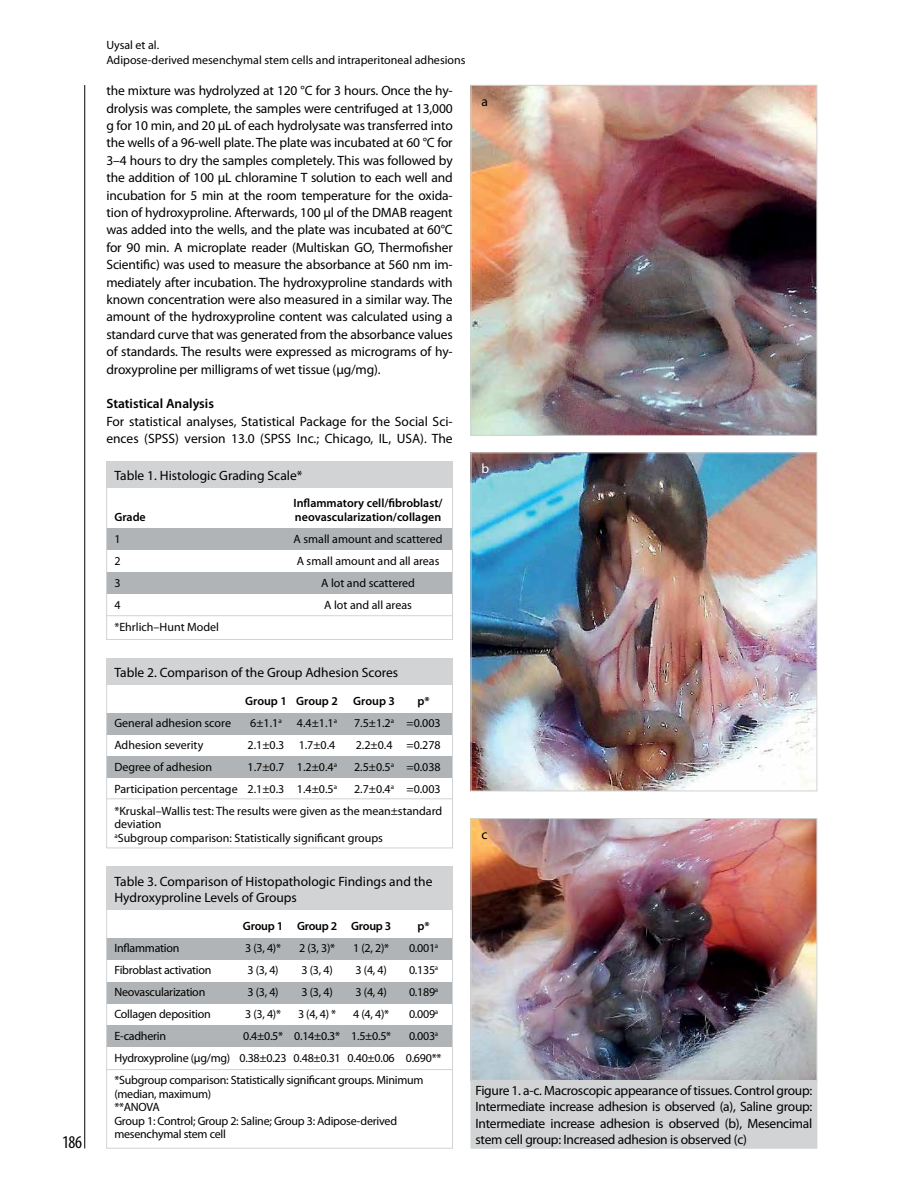
<style>
.page{position:relative;width:915px;height:1191px;background:#fff}
.page>*{position:absolute;margin:0;border:0;box-sizing:border-box;transform-origin:0 0}
.t1{font:condensed 18px "Myriad Pro";color:#000}
.t2{font:13.5px/17.4px "Myriad Pro";color:#000;text-align:justify}
.t3{font:600 13.5px "Myriad Pro";color:#000}
.t4{font:13.5px "Myriad Pro";color:#fff}
.t5{font:12px/13.5px "Myriad Pro";letter-spacing:-.005em;color:#000}
.t6{font:600 12px "Myriad Pro";color:#000}
.t7{font:600 12px "Myriad Pro";letter-spacing:-.02em;color:#000}
</style>
<div class="page">
<div style="left:106px;top:938px;width:346px;height:21px;background:#b1b4b6"></div>
<div style="left:106px;top:982px;width:346px;height:21px;background:#b1b4b6"></div>
<div style="left:106px;top:1025px;width:346px;height:21px;background:#b1b4b6"></div>
<div style="left:106px;top:866px;width:346px;height:44px;background:#d1d3d4"></div>
<hr style="left:106px;top:1069px;width:346px;height:1px;background:#d1d3d4">
<div style="left:106px;top:713px;width:346px;height:21px;background:#b1b4b6"></div>
<div style="left:106px;top:756px;width:346px;height:22px;background:#b1b4b6"></div>
<div style="left:106px;top:659px;width:346px;height:189px;border:1px solid #d1d3d4"></div>
<div style="left:106px;top:658px;width:346px;height:27px;background:#d1d3d4"></div>
<hr style="left:106px;top:798px;width:346px;height:1px;background:#d1d3d4">
<div style="left:106px;top:528px;width:346px;height:21px;background:#b1b4b6"></div>
<div style="left:106px;top:572px;width:346px;height:21px;background:#b1b4b6"></div>
<div style="left:106px;top:461px;width:346px;height:178px;border:1px solid #d1d3d4"></div>
<div style="left:106px;top:460px;width:346px;height:27px;background:#d1d3d4"></div>
<hr style="left:106px;top:615px;width:346px;height:1px;background:#d1d3d4">
<img style="left:472px;top:820px;width:342px;height:259px">
<div style="left:470px;top:818px;width:346px;height:263px;border:1px solid #d1d3d4"></div>
<div style="left:471px;top:1080px;width:345px;height:68px;background:#d1d3d4"></div>
<img style="left:472px;top:454px;width:342px;height:335px">
<div style="left:470px;top:452px;width:346px;height:339px;border:1px solid #d1d3d4"></div>
<img style="left:472px;top:87px;width:342px;height:346px">
<div style="left:470px;top:85px;width:346px;height:350px;border:1px solid #d1d3d4"></div>
<hr style="left:84px;top:85px;width:1px;height:1063px;background:#000">
<h1 class="t1" style="left:62px;top:1131px;width:21px">186</h1>
<p class="t5" style="left:106px;top:38px;width:360px;line-height:14.4px">Uysal et al.<br>Adipose-derived mesenchymal stem cells and intraperitoneal adhesions</p>
<p class="t2" style="left:106px;top:82px;width:348px">the mixture was hydrolyzed at 120 °C for 3 hours. Once the hy&shy;drolysis was complete, the samples were centrifuged at 13,000 g for 10 min, and 20 μL of each hydrolysate was transferred into the wells of a 96-well plate. The plate was incubated at 60 °C for 3–4 hours to dry the samples completely. This was followed by the addition of 100 μL chloramine T solution to each well and incubation for 5 min at the room temperature for the oxida&shy;tion of hydroxyproline. Afterwards, 100 μl of the DMAB reagent was added into the wells, and the plate was incubated at 60°C for 90 min. A microplate reader (Multiskan GO, Thermofisher Scientific) was used to measure the absorbance at 560 nm im&shy;mediately after incubation. The hydroxyproline standards with known concentration were also measured in a similar way. The amount of the hydroxyproline content was calculated using a standard curve that was generated from the absorbance values of standards. The results were expressed as micrograms of hy&shy;droxyproline per milligrams of wet tissue (μg/mg).</p>
<p class="t3" style="left:106px;top:395px;width:109px">Statistical Analysis</p>
<p class="t2" style="left:106px;top:412px;width:348px">For statistical analyses, Statistical Package for the Social Sci&shy;ences (SPSS) version 13.0 (SPSS Inc.; Chicago, IL, USA). The</p>
<p class="t2" style="left:114px;top:466px;width:189px">Table 1. Histologic Grading Scale*</p>
<p class="t6" style="left:293px;top:495px;width:151px">Inflammatory cell/fibroblast/</p>
<p class="t6" style="left:114px;top:509px;width:33px">Grade</p>
<p class="t6" style="left:295px;top:509px;width:148px">neovascularization/collagen</p>
<p class="t5" style="left:114px;top:532px;width:8px">1</p>
<p class="t5" style="left:293px;top:532px;width:150px">A small amount and scattered</p>
<p class="t5" style="left:114px;top:554px;width:8px">2</p>
<p class="t5" style="left:296px;top:554px;width:144px">A small amount and all areas</p>
<p class="t5" style="left:114px;top:576px;width:8px">3</p>
<p class="t5" style="left:321px;top:576px;width:95px">A lot and scattered</p>
<p class="t5" style="left:114px;top:598px;width:8px">4</p>
<p class="t5" style="left:324px;top:598px;width:89px">A lot and all areas</p>
<p class="t5" style="left:114px;top:620px;width:106px">*Ehrlich–Hunt Model</p>
<p class="t2" style="left:481px;top:92px;width:8px">a</p>
<p class="t4" style="left:481px;top:460px;width:9px">b</p>
<p class="t2" style="left:114px;top:664px;width:285px">Table 2. Comparison of the Group Adhesion Scores</p>
<p class="t6" style="left:245px;top:693px;width:94px">Group 1 Group 2</p>
<p class="t6" style="left:353px;top:693px;width:43px">Group 3</p>
<p class="t6" style="left:417px;top:693px;width:14px">p*</p>
<p class="t5" style="left:114px;top:715px;width:118px">General adhesion score</p>
<p class="t5" style="left:250px;top:715px;width:33px">6±1.1<sup>a</sup></p>
<p class="t5" style="left:297px;top:715px;width:42px">4.4±1.1<sup>a</sup></p>
<p class="t5" style="left:354px;top:715px;width:88px">7.5±1.2<sup>a</sup> =0.003</p>
<p class="t5" style="left:114px;top:737px;width:90px">Adhesion severity</p>
<p class="t5" style="left:247px;top:737px;width:89px">2.1±0.3 1.7±0.4</p>
<p class="t5" style="left:355px;top:737px;width:87px">2.2±0.4 =0.278</p>
<p class="t5" style="left:114px;top:759px;width:99px">Degree of adhesion</p>
<p class="t5" style="left:247px;top:759px;width:91px">1.7±0.7 1.2±0.4<sup>a</sup></p>
<p class="t5" style="left:354px;top:759px;width:88px">2.5±0.5<sup>a</sup> =0.038</p>
<p class="t5" style="left:114px;top:781px;width:224px">Participation percentage 2.1±0.3 1.4±0.5<sup>a</sup></p>
<p class="t5" style="left:114px;top:777px;width:329px;line-height:22px;text-align:right">2.7±0.4<sup>a</sup> =0.003<br>*Kruskal–Wallis test: The results were given as the mean±standard</p>
<p class="t5" style="left:114px;top:817px;width:270px">deviation<br><sup>a</sup>Subgroup comparison: Statistically significant groups</p>
<p class="t2" style="left:114px;top:873px;width:319px;line-height:16.2px">Table 3. Comparison of Histopathologic Findings and the<br>Hydroxyproline Levels of Groups</p>
<p class="t7" style="left:243px;top:918px;width:150px">Group 1 Group 2 Group 3</p>
<p class="t6" style="left:417px;top:918px;width:14px">p*</p>
<p class="t5" style="left:114px;top:941px;width:67px">Inflammation</p>
<p class="t5" style="left:245px;top:941px;width:37px">3 (3, 4)*</p>
<p class="t5" style="left:299px;top:941px;width:37px">2 (3, 3)*</p>
<p class="t5" style="left:353px;top:941px;width:37px">1 (2, 2)*</p>
<p class="t5" style="left:409px;top:941px;width:31px">0.001<sup>a</sup></p>
<p class="t5" style="left:114px;top:963px;width:99px">Fibroblast activation</p>
<p class="t5" style="left:247px;top:963px;width:33px">3 (3, 4)</p>
<p class="t5" style="left:301px;top:963px;width:33px">3 (3, 4)</p>
<p class="t5" style="left:355px;top:963px;width:33px">3 (4, 4)</p>
<p class="t5" style="left:409px;top:963px;width:31px">0.135<sup>a</sup></p>
<p class="t5" style="left:114px;top:985px;width:92px">Neovascularization</p>
<p class="t5" style="left:247px;top:985px;width:33px">3 (3, 4)</p>
<p class="t5" style="left:301px;top:985px;width:33px">3 (3, 4)</p>
<p class="t5" style="left:355px;top:985px;width:33px">3 (4, 4)</p>
<p class="t5" style="left:409px;top:985px;width:31px">0.189<sup>a</sup></p>
<p class="t5" style="left:114px;top:1007px;width:98px">Collagen deposition</p>
<p class="t5" style="left:245px;top:1007px;width:37px">3 (3, 4)*</p>
<p class="t5" style="left:298px;top:1007px;width:40px">3 (4, 4) *</p>
<p class="t5" style="left:353px;top:1007px;width:37px">4 (4, 4)*</p>
<p class="t5" style="left:409px;top:1007px;width:31px">0.009<sup>a</sup></p>
<p class="t5" style="left:114px;top:1029px;width:53px">E-cadherin</p>
<p class="t5" style="left:243px;top:1029px;width:150px">0.4±0.5* 0.14±0.3* 1.5±0.5*</p>
<p class="t5" style="left:114px;top:1025px;width:328px;line-height:22px;text-indent:294px">0.003<sup>a<br></sup>Hydroxyproline (μg/mg) 0.38±0.23 0.48±0.31 0.40±0.06 0.690** *Subgroup comparison: Statistically significant groups. Minimum</p>
<p class="t5" style="left:114px;top:1086px;width:284px">(median, maximum)<br>**ANOVA<br>Group 1: Control; Group 2: Saline; Group 3: Adipose-derived mesenchymal stem cell</p>
<p class="t2" style="left:481px;top:825px;width:8px">c</p>
<p class="t2" style="left:475px;top:1082px;width:338px;line-height:16.2px">Figure 1. a-c. Macroscopic appearance of tissues. Control group:<br>Intermediate increase adhesion is observed (a), Saline group:<br>Intermediate increase adhesion is observed (b), Mesencimal stem cell group: Increased adhesion is observed (c)</p>
</div>
